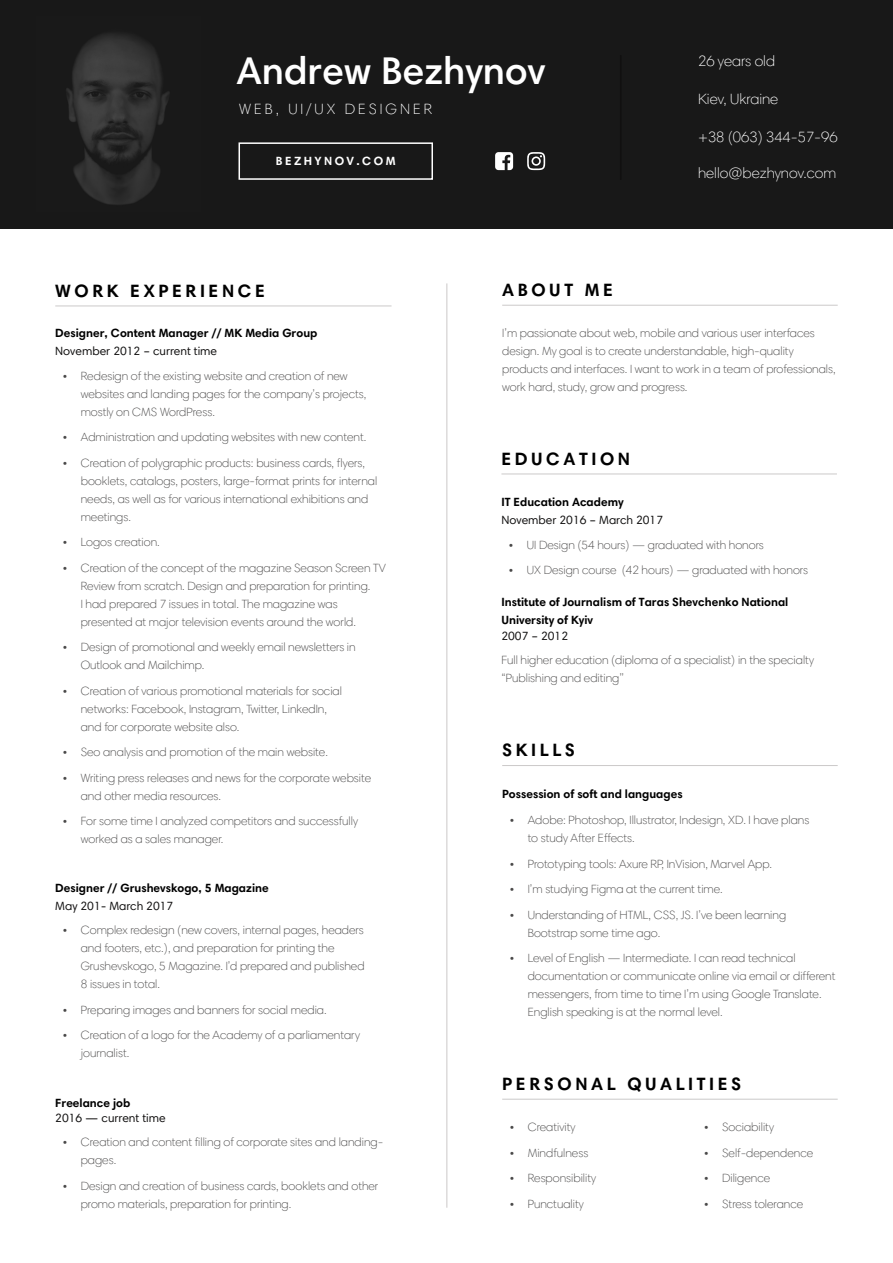
<style>
.page{position:relative;width:893px;height:1263px;background:#fff}
.page>*{position:absolute;margin:0;border:0;box-sizing:border-box;transform-origin:0 0}
.t1{font:600 39px "Harmonia Sans Pro Cyr";color:#fff}
.t2{font:700 18px "Harmonia Sans Pro Cyr";letter-spacing:.2em;color:#000}
.t3{font:300 15px "Harmonia Sans Pro Cyr";color:#fff}
.t4{font:300 15px "Harmonia Sans Pro Cyr";letter-spacing:.2em;color:#fff}
.t5{font:300 12px/18px "Harmonia Sans Pro Cyr";color:#494848}
.t6{font:700 12px/18px "Harmonia Sans Pro Cyr";color:#000}
.t7{font:12px "Harmonia Sans Pro Cyr";color:#111010}
.t8{font:700 12px "Harmonia Sans Pro Cyr";letter-spacing:.2em;color:#fff}
</style>
<div class="page">
<div style="left:0;top:0;width:893px;height:228px;background:#181818"></div>
<img style="left:66px;top:33px;width:104px;height:172px">
<hr style="left:620px;top:55px;width:1px;height:125px;background:#111010">
<hr style="left:446px;top:283px;width:1px;height:925px;background:#cbc9c9">
<hr style="left:55px;top:306px;width:337px;height:1px;background:#cbc9c9">
<hr style="left:501px;top:474px;width:336px;height:1px;background:#cbc9c9">
<hr style="left:502px;top:765px;width:336px;height:1px;background:#cbc9c9">
<hr style="left:502px;top:1099px;width:336px;height:1px;background:#cbc9c9">
<hr style="left:502px;top:305px;width:336px;height:1px;background:#cbc9c9">
<div style="left:238px;top:142px;width:195px;height:38px;border:2px solid #fff"></div>
<svg style="left:495px;top:152px;width:18px;height:18px"></svg>
<svg style="left:527px;top:152px;width:18px;height:18px"></svg>
<h1 class="t1" style="left:236px;top:46px;width:310px">Andrew Bezhynov</h1>
<p class="t4" style="left:239px;top:100px;width:194px">WEB, UI/UX DESIGNER</p>
<p class="t8" style="left:276px;top:154px;width:121px">BEZHYNOV.COM</p>
<p class="t3" style="left:698px;top:52px;width:79px">26 years old</p>
<p class="t3" style="left:698px;top:90px;width:82px">Kiev, Ukraine</p>
<p class="t3" style="left:698px;top:128px;width:141px">+38 (063) 344-57-96</p>
<p class="t3" style="left:698px;top:164px;width:140px">hello@bezhynov.com</p>
<h2 class="t2" style="left:55px;top:279px;width:211px">WORK EXPERIENCE</h2>
<p class="t6" style="left:55px;top:324px;width:264px">Designer, Content Manager // MK Media Group</p>
<p class="t7" style="left:55px;top:343px;width:163px">November 2012 – current time</p>
<p class="t5" style="left:81px;top:366px;width:287px;text-indent:-18px">• Redesign of the existing website and creation of new websites and landing pages for the company’s projects, mostly on CMS WordPress.</p>
<p class="t5" style="left:63px;top:428px;width:305px">• Administration and updating websites with new content.</p>
<p class="t5" style="left:81px;top:453px;width:298px;text-indent:-18px">• Creation of polygraphic products: business cards, flyers, booklets, catalogs, posters, large-format prints for internal needs, as well as for various international exhibitions and meetings.</p>
<p class="t5" style="left:63px;top:533px;width:99px">• Logos creation.</p>
<p class="t5" style="left:81px;top:558px;width:307px;text-indent:-18px">• Creation of the concept of the magazine Season Screen TV Review from scratch. Design and preparation for printing.<br>I had prepared 7 issues in total. The magazine was presented at major television events around the world.</p>
<p class="t5" style="left:81px;top:638px;width:276px;text-indent:-18px">• Design of promotional and weekly email newsletters in<br>Outlook and Mailchimp.</p>
<p class="t5" style="left:81px;top:681px;width:263px;text-indent:-18px">• Creation of various promotional materials for social networks: Facebook, Instagram, Twitter, LinkedIn, and for corporate website also.</p>
<p class="t5" style="left:63px;top:743px;width:267px">• Seo analysis and promotion of the main website.</p>
<p class="t5" style="left:81px;top:768px;width:292px;text-indent:-18px">• Writing press releases and news for the corporate website and other media resources.</p>
<p class="t5" style="left:81px;top:812px;width:279px;text-indent:-18px">• For some time I analyzed competitors and successfully worked as a sales manager.</p>
<p class="t6" style="left:55px;top:879px;width:215px">Designer // Grushevskogo, 5 Magazine</p>
<p class="t7" style="left:55px;top:898px;width:120px">May 201- March 2017</p>
<p class="t5" style="left:81px;top:921px;width:285px;text-indent:-18px">• Complex redesign (new covers, internal pages, headers and footers, etc.), and preparation for printing the Grushevskogo, 5 Magazine. I’d prepared and published 8 issues in total.</p>
<p class="t5" style="left:63px;top:1001px;width:265px">• Preparing images and banners for social media.</p>
<p class="t5" style="left:81px;top:1026px;width:281px;text-indent:-18px">• Creation of a logo for the Academy of a parliamentary journalist.</p>
<p class="t6" style="left:55px;top:1093px;width:77px">Freelance job</p>
<p class="t7" style="left:55px;top:1110px;width:112px">2016 — current time</p>
<p class="t5" style="left:81px;top:1133px;width:304px;text-indent:-18px">• Creation and content filling of corporate sites and landing&shy;pages.</p>
<p class="t5" style="left:81px;top:1176px;width:299px;text-indent:-18px">• Design and creation of business cards, booklets and other promo materials, preparation for printing.</p>
<h2 class="t2" style="left:502px;top:278px;width:112px">ABOUT ME</h2>
<p class="t5" style="left:502px;top:324px;width:335px">I’m passionate about web, mobile and various user interfaces design. My goal is to create understandable, high-quality products and interfaces. I want to work in a team of professionals, work hard, study, grow and progress.</p>
<h2 class="t2" style="left:501px;top:447px;width:130px">EDUCATION</h2>
<p class="t6" style="left:501px;top:493px;width:124px">IT Education Academy</p>
<p class="t7" style="left:501px;top:512px;width:163px">November 2016 – March 2017</p>
<p class="t5" style="left:509px;top:536px;width:256px">• UI Design (54 hours) — graduated with honors</p>
<p class="t5" style="left:509px;top:561px;width:301px">• UX Design course (42 hours) — graduated with honors</p>
<p class="t6" style="left:501px;top:592px;width:288px">Institute of Journalism of Taras Shevchenko National<br>University of Kyiv</p>
<p class="t7" style="left:501px;top:628px;width:68px">2007 – 2012</p>
<p class="t5" style="left:501px;top:651px;width:314px">Full higher education (diploma of a specialist) in the specialty ‘‘Publishing and editing’’</p>
<h2 class="t2" style="left:502px;top:738px;width:74px">SKILLS</h2>
<p class="t6" style="left:502px;top:784px;width:182px">Possession of soft and languages</p>
<p class="t5" style="left:528px;top:811px;width:283px;text-indent:-18px">• Adobe: Photoshop, Illustrator, Indesign, XD. I have plans to study After Effects.</p>
<p class="t5" style="left:510px;top:855px;width:264px">• Prototyping tools: Axure RP, InVision, Marvel App.</p>
<p class="t5" style="left:510px;top:880px;width:215px">• I’m studying Figma at the current time.</p>
<p class="t5" style="left:528px;top:906px;width:260px;text-indent:-18px">• Understanding of HTML, CSS, JS. I’ve been learning<br>Bootstrap some time ago.</p>
<p class="t5" style="left:528px;top:949px;width:309px;text-indent:-18px">• Level of English — Intermediate. I can read technical documentation or communicate online via email or different messengers, from time to time I’m using Google Translate.<br>English speaking is at the normal level.</p>
<h2 class="t2" style="left:502px;top:1072px;width:241px">PERSONAL QUALITIES</h2>
<p class="t5" style="left:510px;top:1118px;width:67px">• Creativity</p>
<p class="t5" style="left:510px;top:1143px;width:80px">• Mindfulness</p>
<p class="t5" style="left:510px;top:1169px;width:88px">• Responsibility</p>
<p class="t5" style="left:510px;top:1194px;width:76px">• Punctuality</p>
<p class="t5" style="left:704px;top:1118px;width:71px">• Sociability</p>
<p class="t5" style="left:704px;top:1143px;width:110px">• Self-dependence</p>
<p class="t5" style="left:704px;top:1169px;width:67px">• Diligence</p>
<p class="t5" style="left:704px;top:1194px;width:101px">• Stress tolerance</p>
</div>
